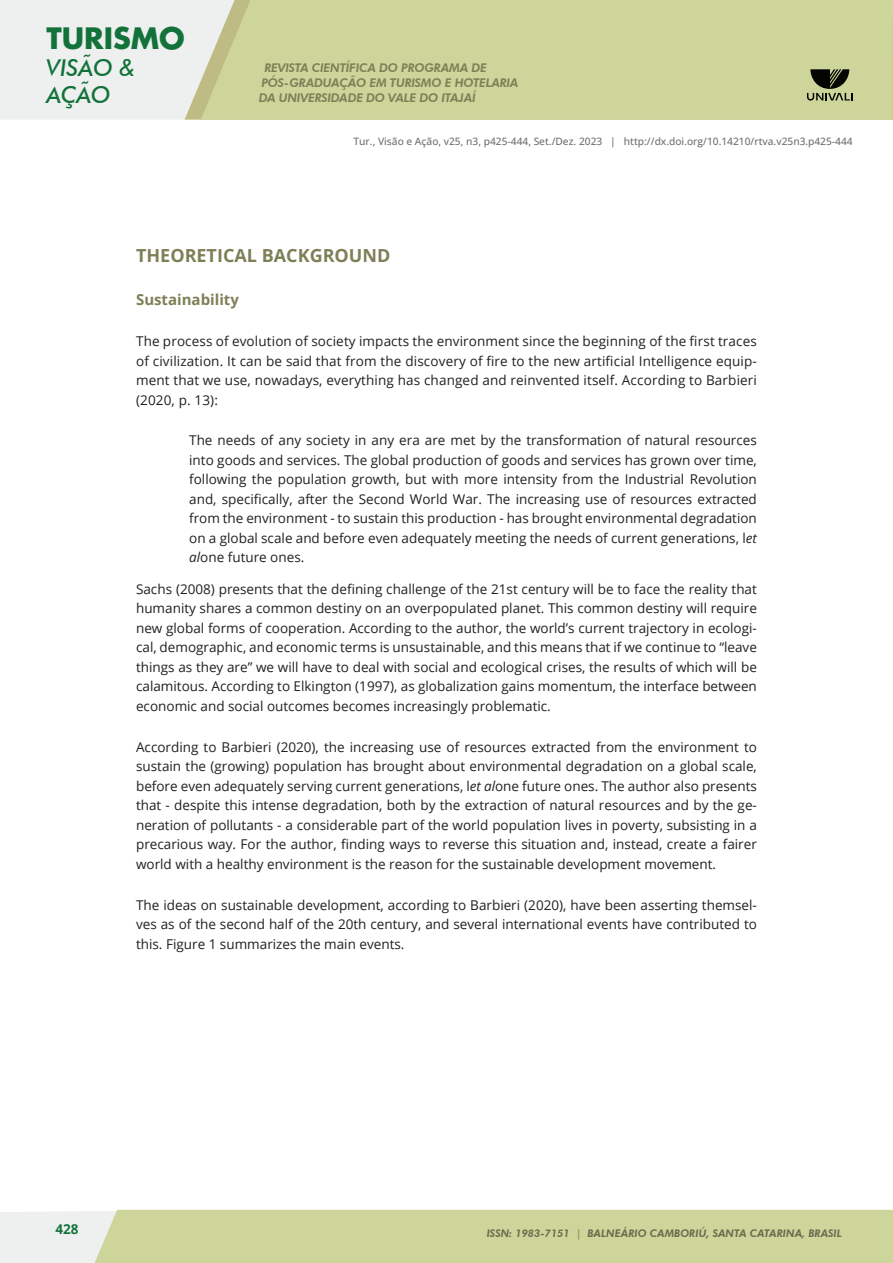
<style>
.page{position:relative;width:893px;height:1263px;background:#fff}
.page>*{position:absolute;margin:0;border:0;box-sizing:border-box;transform-origin:0 0}
.t1{font:700 28.8px "Futura";color:#13723a}
.t2{font:italic 500 23.25px/26.5px "Futura BT";color:#13723a}
.C_Art_-Título{font:700 18px "Open Sans";color:#7d8057}
.C_Art_-Subtitulo{font:700 15px "Open Sans";color:#7d8057}
.C_Art_-Texto{font:13.5px/19.5px "Open Sans";color:#231f20;text-align:justify}
.C_Art_-Citação_longa{font:13.5px/19.5px "Open Sans";color:#231f20;text-align:justify}
.t3{font:700 13.5px "Open Sans";color:#13723a}
.t4{font:italic 800 12px/15px "Futura BT";letter-spacing:-.02em;color:#7d8057}
.t5{font:italic 800 10.5px "Futura BT";color:#696b4b}
.t6{font:500 10.2px "Open Sans";color:#6f706f}
.s1{font-style:italic}
.s2{color:#99905e}
</style>
<div class="page">
<div style="left:0;top:0;width:185px;height:120px;background:#eef0f0"></div>
<svg style="left:185px;top:0;width:708px;height:120px;background:#e4e5d9"></svg>
<div style="left:201px;top:0;width:691px;height:120px;background:#cdd59b"></div>
<svg style="left:0;top:1210px;width:893px;height:53px;background:#d0d8a5"></svg>
<svg style="left:807px;top:69px;width:46px;height:32px"></svg>
<h1 class="t1" style="left:46px;top:20px;width:140px">TURISMO</h1>
<h2 class="t2" style="left:46px;top:54px;width:90px">VISÃO &amp;<br>AÇÃO</h2>
<p class="t4" style="left:259px;top:60px;width:261px;text-indent:6px">REVISTA CIENTÍFICA DO PROGRAMA DE<br>PÓS-GRADUAÇÃO EM TURISMO E HOTELARIA<br>DA UNIVERSIDADE DO VALE DO ITAJAÍ</p>
<p class="t6" style="left:354px;top:134px;width:501px">Tur., Visão e Ação, v25, n3, p425-444, Set./Dez. 2023 | http://dx.doi.org/10.14210/rtva.v25n3.p425-444</p>
<p class="C_Art_-Título" style="left:136px;top:242px;width:256px">THEORETICAL BACKGROUND</p>
<p class="C_Art_-Subtitulo" style="left:136px;top:289px;width:104px">Sustainability</p>
<p class="C_Art_-Texto" style="left:136px;top:331px;width:622px">The process of evolution of society impacts the environment since the beginning of the first traces of civilization. It can be said that from the discovery of fire to the new artificial Intelligence equip&shy;ment that we use, nowadays, everything has changed and reinvented itself. According to Barbieri (2020, p. 13):</p>
<p class="C_Art_-Citação_longa" style="left:189px;top:430px;width:569px">The needs of any society in any era are met by the transformation of natural resources into goods and services. The global production of goods and services has grown over time, following the population growth, but with more intensity from the Industrial Revolution and, specifically, after the Second World War. The increasing use of resources extracted from the environment - to sustain this production - has brought environmental degradation on a global scale and before even adequately meeting the needs of current generations, l<span class="s1">et al</span>one future ones.</p>
<p class="C_Art_-Texto" style="left:136px;top:579px;width:622px">Sachs (2008) presents that the defining challenge of the 21st century will be to face the reality that humanity shares a common destiny on an overpopulated planet. This common destiny will require new global forms of cooperation. According to the author, the world’s current trajectory in ecologi&shy;cal, demographic, and economic terms is unsustainable, and this means that if we continue to “leave things as they are” we will have to deal with social and ecological crises, the results of which will be calamitous. According to Elkington (1997), as globalization gains momentum, the interface between economic and social outcomes becomes increasingly problematic.</p>
<p class="C_Art_-Texto" style="left:136px;top:737px;width:622px">According to Barbieri (2020), the increasing use of resources extracted from the environment to sustain the (growing) population has brought about environmental degradation on a global scale, before even adequately serving current generations, l<span class="s1">et al</span>one future ones. The author also presents that - despite this intense degradation, both by the extraction of natural resources and by the ge&shy;neration of pollutants - a considerable part of the world population lives in poverty, subsisting in a precarious way. For the author, finding ways to reverse this situation and, instead, create a fairer world with a healthy environment is the reason for the sustainable development movement.</p>
<p class="C_Art_-Texto" style="left:136px;top:894px;width:622px">The ideas on sustainable development, according to Barbieri (2020), have been asserting themsel&shy;ves as of the second half of the 20th century, and several international events have contributed to this. Figure 1 summarizes the main events.</p>
<p class="t3" style="left:56px;top:1219px;width:25px">428</p>
<p class="t5" style="left:487px;top:1227px;width:357px">ISSN: 1983-7151 <span class="s2">|</span> BALNEÁRIO CAMBORIÚ, SANTA CATARINA, BRASIL</p>
</div>
